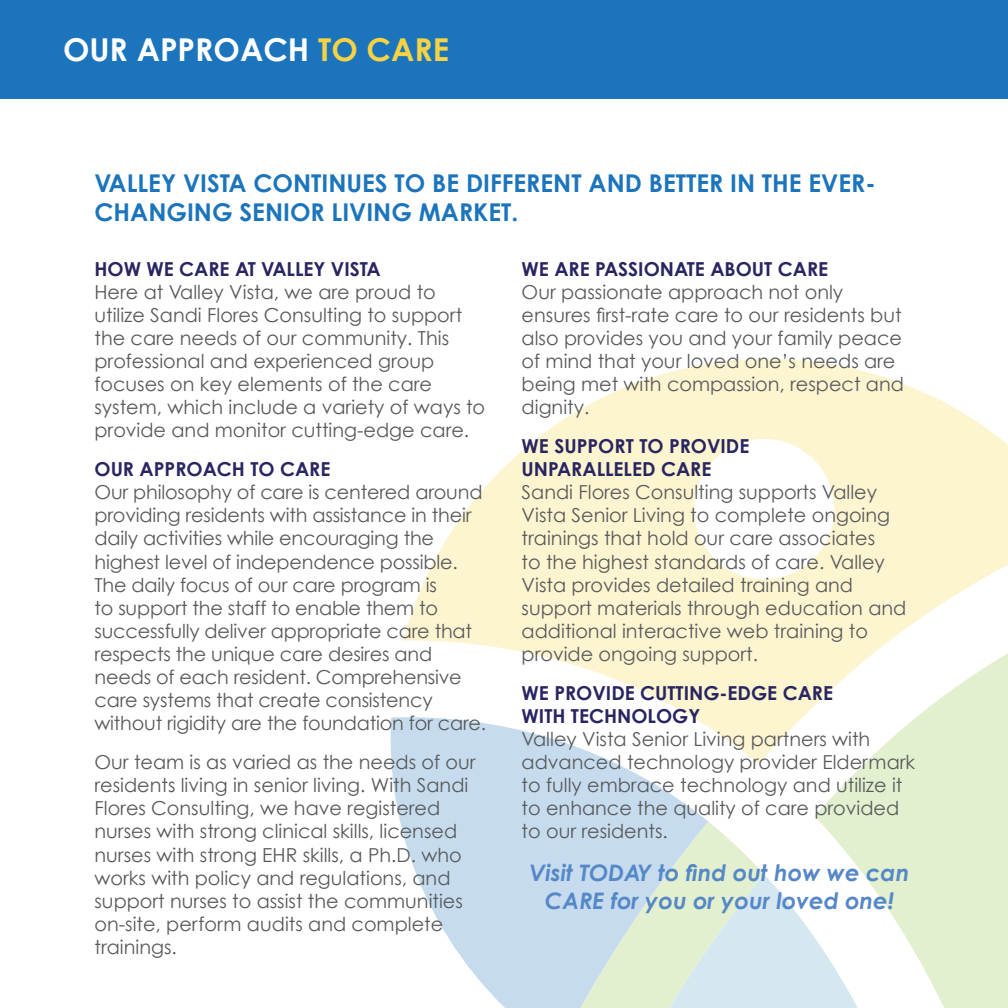
<style>
.page{position:relative;width:1008px;height:1008px;background:#fff}
.page>*{position:absolute;margin:0;border:0;box-sizing:border-box;transform-origin:0 0}
.t1{font:700 31.5px "Century Gothic";color:#fff}
.t2{font:700 24.5px/29.4px "Century Gothic";color:#1c75bc}
.t3{font:italic 700 22.75px/27.3px "Century Gothic";color:#5688c7;text-align:center}
.t4{font:19.25px/23.1px "Century Gothic";color:#58595b}
.t5{font:700 19.25px/23.1px "Century Gothic";color:#282561}
.s1{color:#f7d343}
</style>
<div class="page">
<div style="left:0;top:0;width:1008px;height:98px;background:#1c75bc"></div>
<svg style="left:814px;top:764px;width:194px;height:244px;background:#e5f1d4"></svg>
<svg style="left:403px;top:359px;width:605px;height:405px;fill:#fdf4d0"></svg>
<svg style="left:391px;top:715px;width:317px;height:293px;fill:#c6dcee"></svg>
<svg style="left:558px;top:821px;width:340px;height:187px"></svg>
<h1 class="t1" style="left:63px;top:30px;width:388px">OUR APPROACH <span class="s1">TO CARE</span></h1>
<p class="t2" style="left:94px;top:167px;width:783px">VALLEY VISTA CONTINUES TO BE DIFFERENT AND BETTER IN THE EVER-<br>CHANGING SENIOR LIVING MARKET.</p>
<p class="t5" style="left:94px;top:257px;width:288px">HOW WE CARE AT VALLEY VISTA</p>
<p class="t4" style="left:94px;top:280px;width:392px">Here at Valley Vista, we are proud to utilize Sandi Flores Consulting to support the care needs of our community. This professional and experienced group focuses on key elements of the care system, which include a variety of ways to provide and monitor cutting-edge care.</p>
<p class="t5" style="left:94px;top:457px;width:238px">OUR APPROACH TO CARE</p>
<p class="t4" style="left:94px;top:480px;width:393px">Our philosophy of care is centered around providing residents with assistance in their daily activities while encouraging the highest level of independence possible.<br>The daily focus of our care program is<br>to support the staff to enable them to successfully deliver appropriate care that respects the unique care desires and needs of each resident. Comprehensive care systems that create consistency without rigidity are the foundation for care.</p>
<p class="t4" style="left:94px;top:750px;width:383px">Our team is as varied as the needs of our residents living in senior living. With Sandi Flores Consulting, we have registered nurses with strong clinical skills, licensed nurses with strong EHR skills, a Ph.D. who works with policy and regulations, and support nurses to assist the communities on-site, perform audits and complete trainings.</p>
<p class="t5" style="left:522px;top:257px;width:308px">WE ARE PASSIONATE ABOUT CARE</p>
<p class="t4" style="left:522px;top:280px;width:384px">Our passionate approach not only ensures first-rate care to our residents but also provides you and your family peace of mind that your loved one’s needs are being met with compassion, respect and dignity.</p>
<p class="t5" style="left:522px;top:434px;width:229px">WE SUPPORT TO PROVIDE<br>UNPARALLELED CARE</p>
<p class="t4" style="left:522px;top:480px;width:386px">Sandi Flores Consulting supports Valley Vista Senior Living to complete ongoing trainings that hold our care associates<br>to the highest standards of care. Valley Vista provides detailed training and support materials through education and additional interactive web training to provide ongoing support.</p>
<p class="t5" style="left:522px;top:681px;width:313px">WE PROVIDE CUTTING-EDGE CARE<br>WITH TECHNOLOGY</p>
<p class="t4" style="left:522px;top:727px;width:395px">Valley Vista Senior Living partners with advanced technology provider Eldermark to fully embrace technology and utilize it to enhance the quality of care provided to our residents.</p>
<p class="t3" style="left:530px;top:859px;width:381px">Visit TODAY to find out how we can<br>CARE for you or your loved one!</p>
</div>
